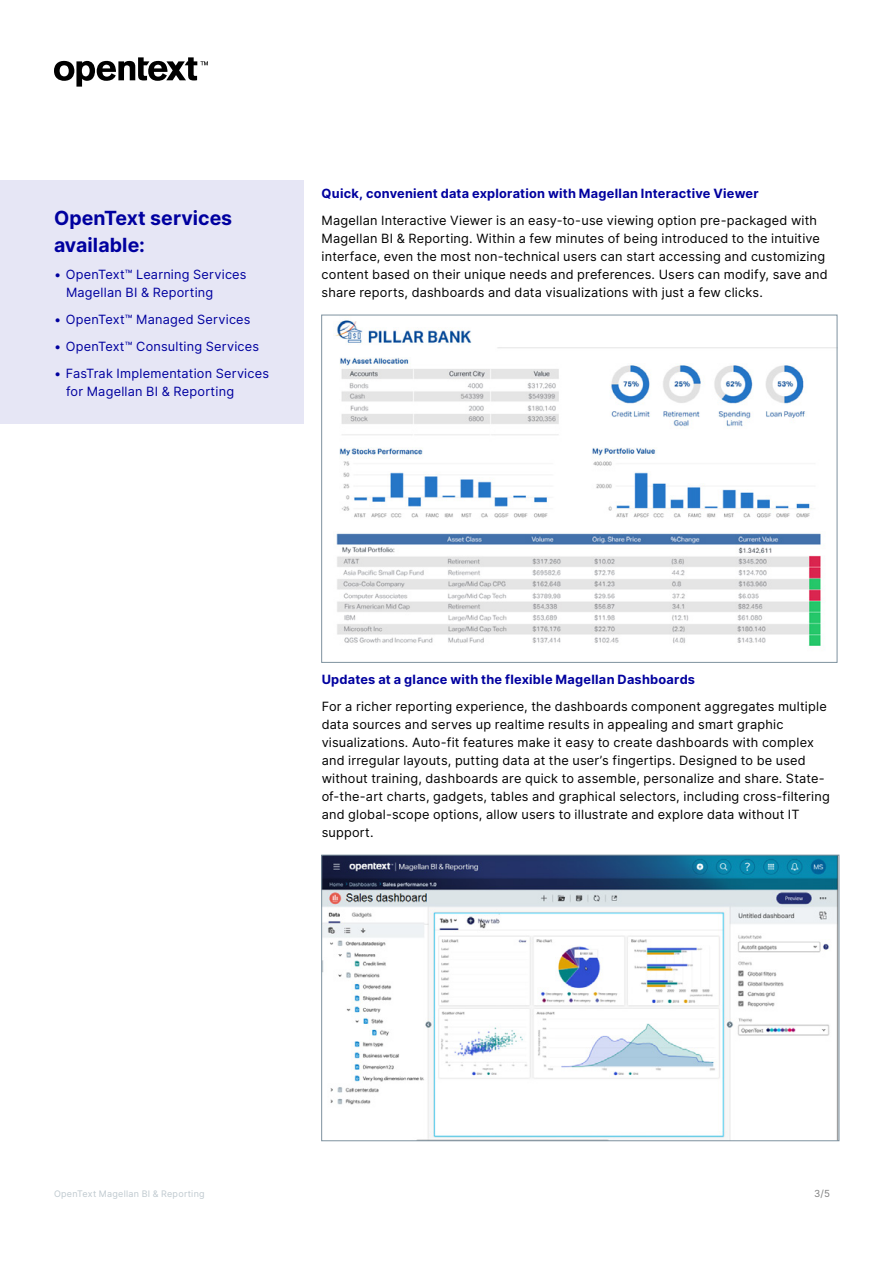
<style>
.page{position:relative;width:893px;height:1263px;background:#fff}
.page>*{position:absolute;margin:0;border:0;box-sizing:border-box;transform-origin:0 0}
.Sidebar_Header_-_ins{font:700 19.5px/27px "Inter";letter-spacing:.005em;color:#00009f}
.Body{font:12.75px/18px "Inter";letter-spacing:.015em;color:#000}
.t1{font:12.75px/18px "Inter";letter-spacing:.015em;color:#00009f}
.t2{font:700 12.75px "Inter";letter-spacing:.02em;color:#00009f}
.t3{font:9.75px "Inter";color:#808080}
.t4{font:9px "Inter";letter-spacing:.03em;color:#bfc9cf}
</style>
<div class="page">
<svg style="left:54px;top:57px;width:154px;height:30px"></svg>
<div style="left:0;top:180px;width:304px;height:243px;background:#e6e6f5"></div>
<img style="left:335px;top:320px;width:500px;height:326px">
<img style="left:323px;top:857px;width:514px;height:282px">
<div style="left:321px;top:855px;width:518px;height:286px;border:1px solid #7e929f"></div>
<p class="Sidebar_Header_-_ins" style="left:54px;top:204px;width:180px">OpenText services available:</p>
<p class="t1" style="left:66px;top:265px;width:182px;text-indent:-12px">• OpenText™ Learning Services<br>Magellan BI &amp; Reporting</p>
<p class="t1" style="left:54px;top:310px;width:198px">• OpenText™ Managed Services</p>
<p class="t1" style="left:54px;top:337px;width:207px">• OpenText™ Consulting Services</p>
<p class="t1" style="left:66px;top:364px;width:205px;text-indent:-12px">• FasTrak Implementation Services for Magellan BI &amp; Reporting</p>
<h4 class="t2" style="left:322px;top:184px;width:438px">Quick, convenient data exploration with Magellan Interactive Viewer</h4>
<p class="Body" style="left:322px;top:211px;width:508px">Magellan Interactive Viewer is an easy-to-use viewing option pre-packaged with Magellan BI &amp; Reporting. Within a few minutes of being introduced to the intuitive interface, even the most non-technical users can start accessing and customizing content based on their unique needs and preferences. Users can modify, save and share reports, dashboards and data visualizations with just a few clicks.</p>
<h4 class="t2" style="left:322px;top:670px;width:375px">Updates at a glance with the flexible Magellan Dashboards</h4>
<p class="Body" style="left:322px;top:697px;width:510px">For a richer reporting experience, the dashboards component aggregates multiple data sources and serves up realtime results in appealing and smart graphic visualizations. Auto-fit features make it easy to create dashboards with complex and irregular layouts, putting data at the user’s fingertips. Designed to be used without training, dashboards are quick to assemble, personalize and share. State&shy;of-the-art charts, gadgets, tables and graphical selectors, including cross-filtering and global-scope options, allow users to illustrate and explore data without IT support.</p>
<p class="t4" style="left:54px;top:1187px;width:152px">OpenText Magellan BI &amp; Reporting</p>
<p class="t3" style="left:814px;top:1186px;width:17px">3/5</p>
</div>
